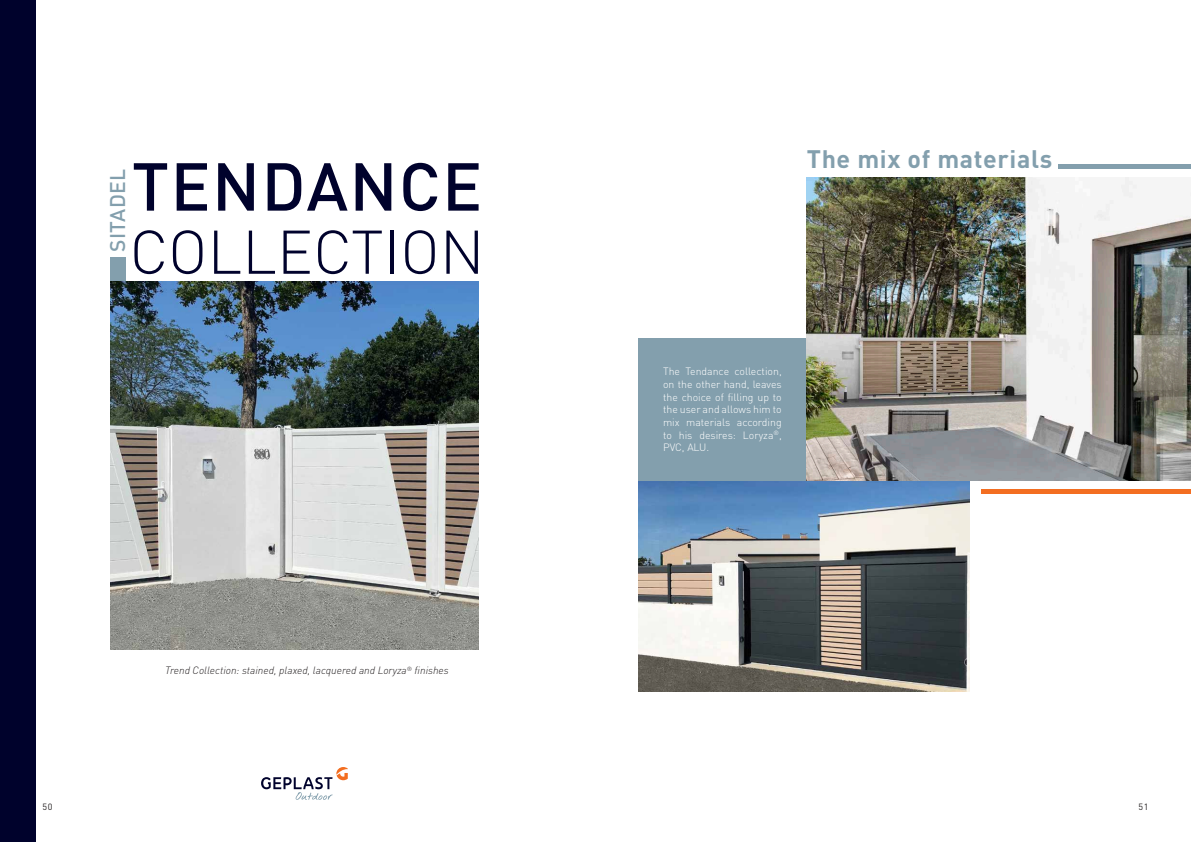
<style>
.page{position:relative;width:1191px;height:842px;background:#fff}
.page>*{position:absolute;margin:0;border:0;box-sizing:border-box;transform-origin:0 0}
.t1{font:500 66.6px "DIN Pro";letter-spacing:.02em;color:#00022c}
.t2{font:300 60.6px "DIN Pro";color:#00022c}
.t3{font:700 25px "DIN Pro";letter-spacing:.025em;color:#839fad}
.t4{font:500 21px "DIN Pro";letter-spacing:.02em;color:#839fad}
.chapo{font:300 10.5px/12.6px "DIN Pro";color:#fff;text-align:justify}
.t5{font:italic 300 10.5px "DIN Pro";color:#231f20}
.t6{font:9px "DIN Pro";color:#231f20}
</style>
<div class="page">
<div style="left:110px;top:257px;width:15px;height:74px;background:#839fad"></div>
<div style="left:0;top:0;width:36px;height:842px;background:#00022c"></div>
<img style="left:110px;top:281px;width:369px;height:369px">
<img style="left:638px;top:481px;width:331px;height:210px">
<div style="left:638px;top:339px;width:168px;height:142px;background:#839fad"></div>
<img style="left:806px;top:177px;width:385px;height:304px">
<div style="left:981px;top:489px;width:210px;height:5px;background:#f36e21"></div>
<svg style="left:261px;top:767px;width:87px;height:33px"></svg>
<hr style="left:1058px;top:164px;width:133px;height:4px;background:#839fad">
<p class="t4" style="left:101px;top:252px;width:85px;rotate:-90deg">SITADEL</p>
<p class="t1" style="left:132px;top:133px;width:352px">TENDANCE</p>
<p class="t2" style="left:129px;top:205px;width:356px">COLLECTION</p>
<p class="t5" style="left:165px;top:662px;width:285px">Trend Collection: stained, plaxed, lacquered and Loryza<sup>®</sup> finishes</p>
<p class="t3" style="left:806px;top:138px;width:247px">The mix of materials</p>
<p class="chapo" style="left:663px;top:364px;width:120px">The Tendance collection, on the other hand, leaves the choice of filling up to the user and allows him to mix materials according to his desires: Loryza<sup>®</sup>, PVC, ALU.</p>
<p class="t6" style="left:43px;top:800px;width:11px">50</p>
<p class="t6" style="left:1138px;top:800px;width:11px">51</p>
</div>
